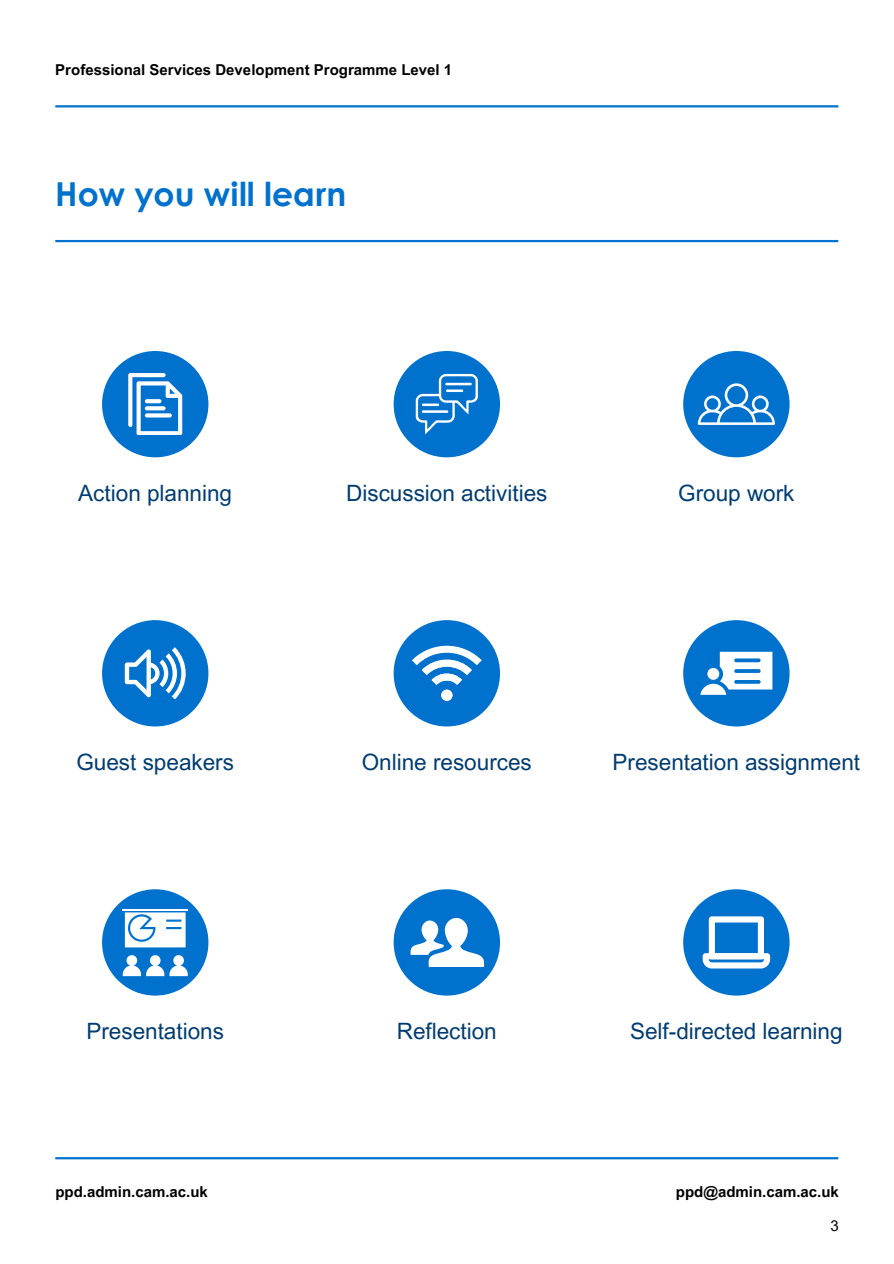
<style>
.page{position:relative;width:894px;height:1264px;background:#fff}
.page>*{position:absolute;margin:0;border:0;box-sizing:border-box;transform-origin:0 0}
.t1{font:700 33px "Century Gothic";color:#0072ce}
.t2{font:22.5px "Arial MT Pro";color:#003c71}
.t3{font:700 15px "Arial MT Pro";color:#000}
.t4{font:15px "Arial MT Pro";color:#000}
</style>
<div class="page">
<hr style="left:55px;top:105px;width:783px;height:2px;background:#0072ce">
<hr style="left:55px;top:1157px;width:783px;height:2px;background:#0072ce">
<hr style="left:55px;top:240px;width:783px;height:2px;background:#0072ce">
<div style="left:102px;top:351px;width:106px;height:106px;background:#0072ce;border-radius:50%"></div>
<div style="left:102px;top:620px;width:106px;height:106px;background:#0072ce;border-radius:50%"></div>
<div style="left:683px;top:620px;width:106px;height:106px;background:#0072ce;border-radius:50%"></div>
<div style="left:102px;top:889px;width:106px;height:106px;background:#0072ce;border-radius:50%"></div>
<div style="left:393px;top:889px;width:107px;height:106px;background:#0072ce;border-radius:50%"></div>
<svg style="left:123px;top:955px;width:65px;height:21px"></svg>
<hr style="left:123px;top:908px;width:65px;height:2px;background:#fff">
<svg style="left:125px;top:912px;width:60px;height:35px;background:#daeaf7"></svg>
<div style="left:393px;top:620px;width:107px;height:106px;background:#0072ce;border-radius:50%"></div>
<svg style="left:410px;top:917px;width:74px;height:50px"></svg>
<svg style="left:412px;top:645px;width:69px;height:56px"></svg>
<div style="left:441px;top:689px;width:11px;height:12px;background:#fff;border-radius:50%"></div>
<svg style="left:700px;top:651px;width:72px;height:44px"></svg>
<div style="left:683px;top:351px;width:106px;height:106px;background:#0072ce;border-radius:50%"></div>
<svg style="left:697px;top:383px;width:77px;height:42px"></svg>
<div style="left:683px;top:889px;width:106px;height:106px;background:#0072ce;border-radius:50%"></div>
<svg style="left:702px;top:916px;width:67px;height:52px"></svg>
<svg style="left:125px;top:647px;width:60px;height:52px"></svg>
<div style="left:393px;top:351px;width:107px;height:106px;background:#0072ce;border-radius:50%"></div>
<svg style="left:415px;top:374px;width:62px;height:60px"></svg>
<svg style="left:128px;top:373px;width:54px;height:62px"></svg>
<p class="t3" style="left:55px;top:64px;width:398px">Professional Services Development Programme Level 1</p>
<p class="t1" style="left:55px;top:169px;width:292px">How you will learn</p>
<h1 class="t2" style="left:78px;top:484px;width:155px">Action planning</h1>
<p class="t2" style="left:678px;top:484px;width:118px">Group work</p>
<h2 class="t2" style="left:346px;top:484px;width:203px">Discussion activities</h2>
<h2 class="t2" style="left:76px;top:753px;width:159px">Guest speakers</h2>
<p class="t2" style="left:361px;top:753px;width:171px">Online resources</p>
<h2 class="t2" style="left:612px;top:753px;width:249px">Presentation assignment</h2>
<p class="t2" style="left:86px;top:1022px;width:139px">Presentations</p>
<h2 class="t2" style="left:396px;top:1022px;width:101px">Reflection</h2>
<p class="t2" style="left:630px;top:1022px;width:214px">Self-directed learning</p>
<p class="t3" style="left:55px;top:1185px;width:154px">ppd.admin.cam.ac.uk</p>
<h2 class="t3" style="left:675px;top:1185px;width:164px">ppd@admin.cam.ac.uk</h2>
<p class="t4" style="left:830px;top:1219px;width:10px">3</p>
</div>
